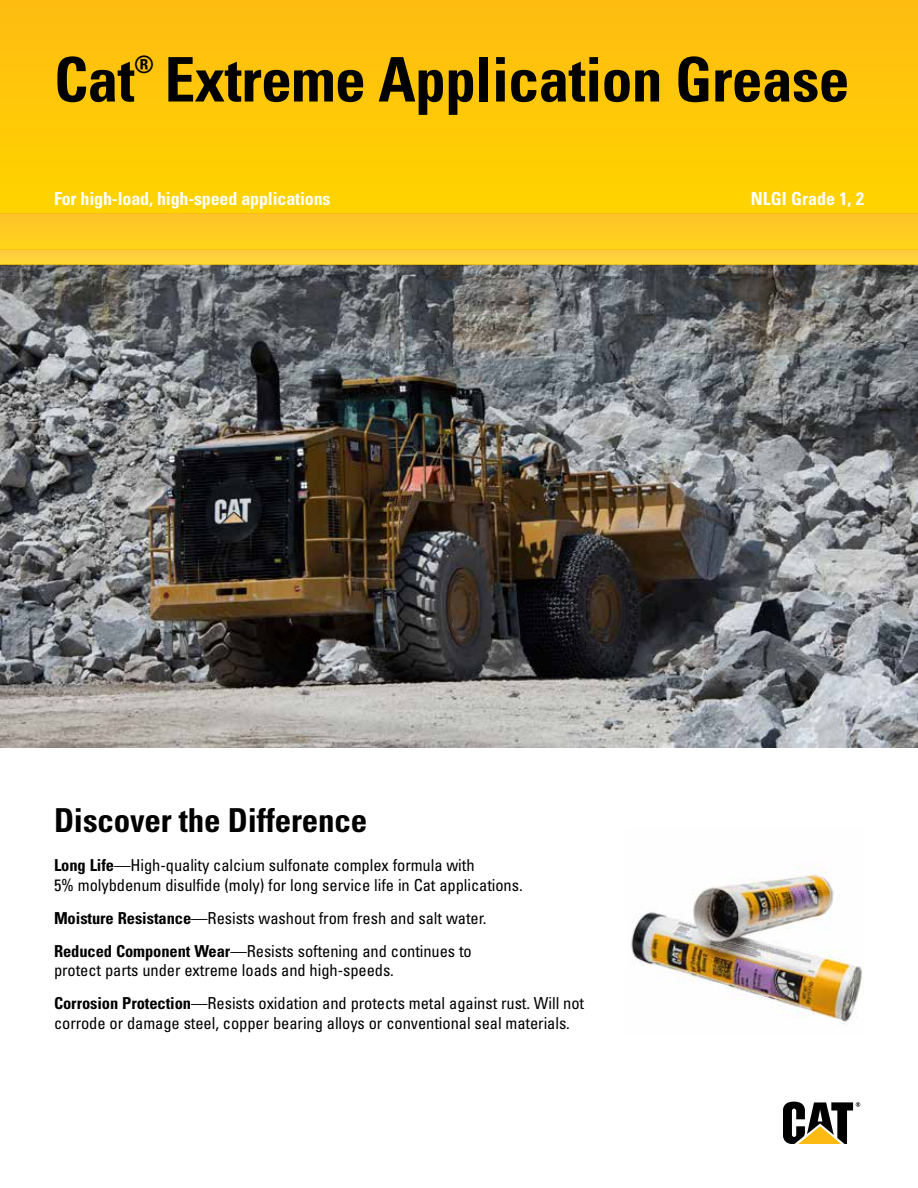
<style>
.page{position:relative;width:918px;height:1188px;background:#fff}
.page>*{position:absolute;margin:0;border:0;box-sizing:border-box;transform-origin:0 0}
.t1{font:700 condensed 61.5px "Univers";letter-spacing:-.01em;color:#000}
.t2{font:700 condensed 33px "Univers";letter-spacing:-.005em;color:#000}
.t3{font:700 condensed 24px "Univers";color:#000}
.t4{font:700 condensed 18px "Univers";letter-spacing:-.01em;color:#fff}
.t5{font:condensed 16.5px/33px "Univers";letter-spacing:-.005em;color:#000}
.s1{font-weight:700}
</style>
<div class="page">
<img style="left:0;top:265px;width:918px;height:482px">
<div style="left:0;top:0;width:918px;height:214px;background:#ffc808"></div>
<svg style="left:783px;top:1102px;width:77px;height:42px"></svg>
<div style="left:0;top:214px;width:918px;height:35px;background:#ffcb22"></div>
<div style="left:0;top:249px;width:918px;height:16px;background:#ffd03b"></div>
<img style="left:631px;top:864px;width:233px;height:162px">
<h1 class="t1" style="left:54px;top:42px;width:82px">Cat</h1>
<h3 class="t3" style="left:134px;top:50px;width:21px">®</h3>
<h1 class="t1" style="left:165px;top:42px;width:686px">Extreme Application Grease</h1>
<p class="t4" style="left:54px;top:188px;width:278px">For high-load, high-speed applications</p>
<p class="t4" style="left:751px;top:188px;width:115px">NLGI Grade 1, 2</p>
<h2 class="t2" style="left:54px;top:800px;width:315px">Discover the Difference</h2>
<p class="t5" style="left:54px;top:855px;width:470px;line-height:19.5px"><span class="s1">Long Life</span>—High-quality calcium sulfonate complex formula with<br>5% molybdenum disulfide (moly) for long service life in Cat applications.</p>
<p class="t5" style="left:54px;top:901px;width:434px"><span class="s1">Moisture Resistance</span>—Resists washout from fresh and salt water.<br><span class="s1">Reduced Component Wear</span>—Resists softening and continues to</p>
<p class="t5" style="left:54px;top:954px;width:532px">protect parts under extreme loads and high-speeds.<br><span class="s1">Corrosion Protection</span>—Resists oxidation and protects metal against rust. Will not</p>
<p class="t5" style="left:54px;top:1006px;width:517px">corrode or damage steel, copper bearing alloys or conventional seal materials.</p>
</div>
